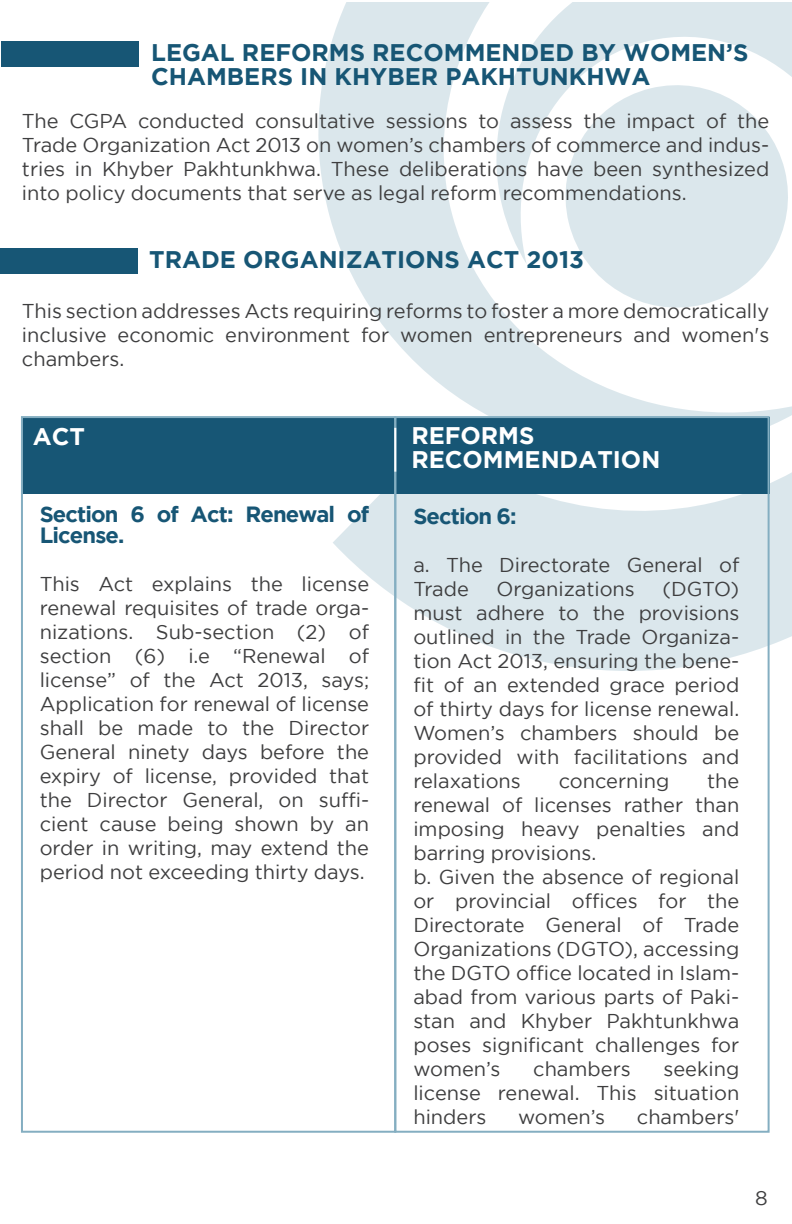
<style>
.page{position:relative;width:792px;height:1224px;background:#fff}
.page>*{position:absolute;margin:0;border:0;box-sizing:border-box;transform-origin:0 0}
.t1{font:700 24px/24px "Gotham";color:#175675}
.t2{font:700 24px/24px "Gotham";color:#fff}
.t3{font:700 22px/20.6px "Gotham";letter-spacing:-.04em;color:#175675}
.t4{font:20px/24px "Gotham";color:#3e3e3f;text-align:justify}
</style>
<div class="page">
<svg style="left:318px;top:38px;width:15px;height:189px;fill:#dbe7ec"></svg>
<svg style="left:333px;top:3px;width:459px;height:668px;fill:#dbe7ec"></svg>
<div style="left:2px;top:41px;width:137px;height:26px;background:#175675"></div>
<div style="left:22px;top:417px;width:747px;height:76px;background:#175675"></div>
<div style="left:0;top:248px;width:137px;height:26px;background:#175675"></div>
<div style="left:394px;top:416px;width:376px;height:717px;border:2px solid #84aec1"></div>
<hr style="left:394px;top:428px;width:2px;height:44px;background:#fff">
<p class="t1" style="left:151px;top:40px;width:599px">LEGAL REFORMS RECOMMENDED BY WOMEN’S<br>CHAMBERS IN KHYBER PAKHTUNKHWA</p>
<p class="t4" style="left:22px;top:109px;width:749px">The CGPA conducted consultative sessions to assess the impact of the Trade Organization Act 2013 on women’s chambers of commerce and indus&shy;tries in Khyber Pakhtunkhwa. These deliberations have been synthesized into policy documents that serve as legal reform recommendations.</p>
<p class="t1" style="left:149px;top:247px;width:436px">TRADE ORGANIZATIONS ACT 2013</p>
<p class="t4" style="left:22px;top:299px;width:749px">This section addresses Acts requiring reforms to foster a more democratically inclusive economic environment for women entrepreneurs and women's chambers.</p>
<p class="t2" style="left:33px;top:424px;width:54px">ACT</p>
<p class="t2" style="left:411px;top:423px;width:250px">REFORMS<br>RECOMMENDATION</p>
<p class="t3" style="left:40px;top:503px;width:331px">Section 6 of Act: Renewal of<br>License.</p>
<p class="t4" style="left:40px;top:571px;width:331px">This Act explains the license renewal requisites of trade orga&shy;nizations. Sub-section (2) of section (6) i.e “Renewal of license” of the Act 2013, says; Application for renewal of license shall be made to the Director General ninety days before the expiry of license, provided that the Director General, on suffi&shy;cient cause being shown by an order in writing, may extend the period not exceeding thirty days.</p>
<p class="t3" style="left:413px;top:506px;width:105px">Section 6:</p>
<p class="t4" style="left:413px;top:553px;width:327px">a. The Directorate General of<br>Trade</p>
<p class="t4" style="left:413px;top:577px;width:327px;text-indent:249px">(DGTO) must adhere to the provisions outlined in the Trade Organiza&shy;tion Act 2013, ensuring the bene&shy;fit of an extended grace period of thirty days for license renewal.<br>Women’s chambers should be provided with facilitations and relaxations</p>
<p class="t4" style="left:497px;top:577px;width:140px">Organizations</p>
<p class="t4" style="left:413px;top:769px;width:327px;text-align:left;text-indent:294px">the renewal of licenses rather than imposing heavy penalties and barring provisions.<br>b. Given the absence of regional or provincial offices for the<br>Directorate General of Trade<br>Organizations (DGTO), accessing the DGTO office located in Islam&shy;abad from various parts of Paki&shy;stan and Khyber Pakhtunkhwa poses significant challenges for women’s</p>
<p class="t4" style="left:559px;top:769px;width:112px">concerning</p>
<p class="t4" style="left:413px;top:1057px;width:327px;text-indent:250px">seeking license renewal. This situation hinders</p>
<p class="t4" style="left:533px;top:1057px;width:99px">chambers</p>
<p class="t4" style="left:518px;top:1105px;width:89px">women’s</p>
<p class="t4" style="left:637px;top:1105px;width:104px">chambers'</p>
<p class="t4" style="left:755px;top:1185px;width:14px">8</p>
</div>
